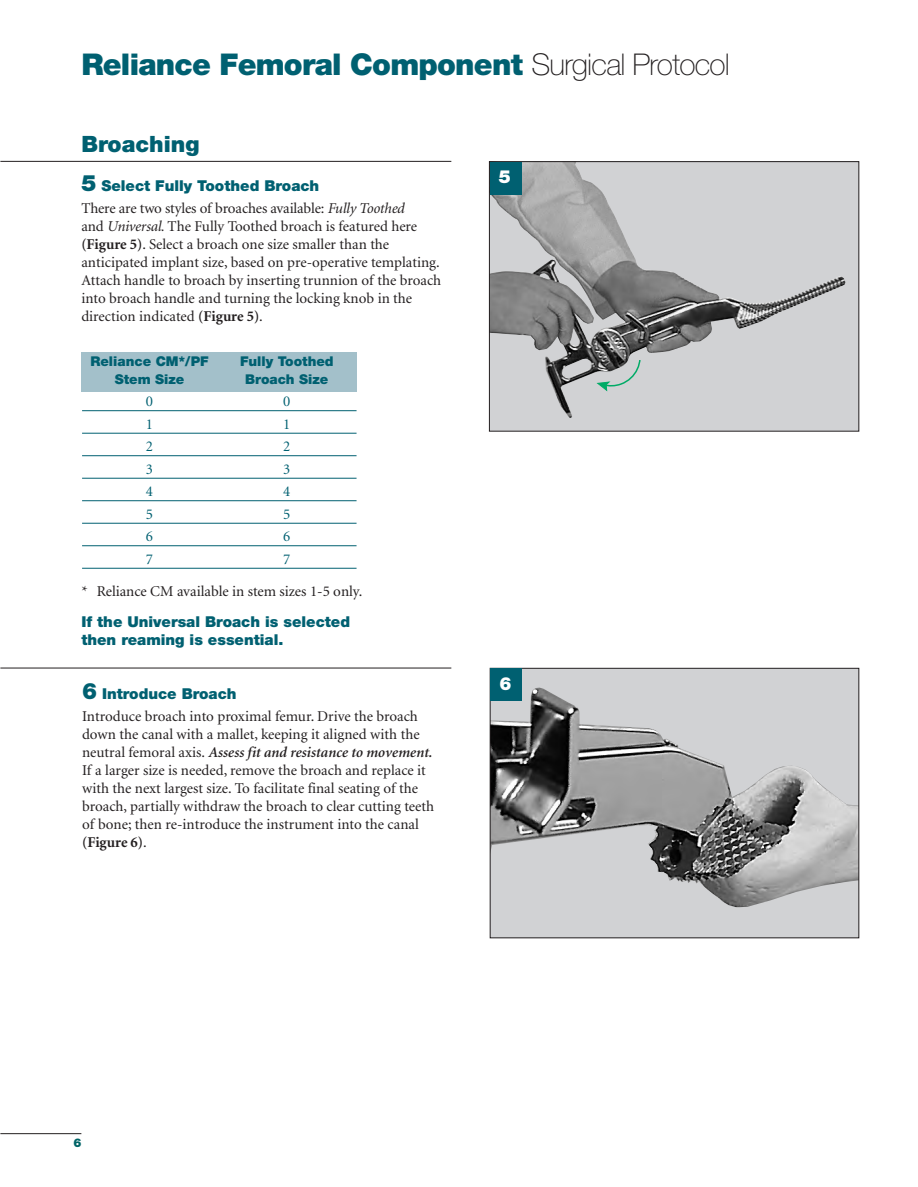
<style>
.page{position:relative;width:918px;height:1187px;background:#fff}
.page>*{position:absolute;margin:0;border:0;box-sizing:border-box;transform-origin:0 0}
.t1{font:900 30px "Helvetica Neue";letter-spacing:-.025em;color:#006071}
.t2{font:900 22.5px "Helvetica Neue";color:#006071}
.t3{font:900 18px "Helvetica Neue";color:#fff}
.t4{font:15px/18px "Minion";color:#231f20}
.t5{font:900 15px/18px "Helvetica Neue";color:#006071}
.t6{font:15px "Minion";color:#006071}
.t7{font:900 13.5px "Helvetica Neue";color:#006071}
.t8{font:900 12px "Helvetica Neue";color:#006467}
.s1{font-weight:100;color:#231f20}
.s2{font-size:22.5px}
.s3{font-style:italic}
.s4{font-weight:700}
.s5{font-weight:600;font-style:italic}
</style>
<div class="page">
<hr style="left:0;top:1133px;width:81px;height:1px;background:#231f20">
<div style="left:81px;top:352px;width:275px;height:39px;background:#a3c0ca"></div>
<hr style="left:82px;top:410px;width:275px;height:1px;background:#006071">
<hr style="left:82px;top:433px;width:275px;height:1px;background:#006071">
<hr style="left:82px;top:455px;width:275px;height:1px;background:#006071">
<hr style="left:82px;top:478px;width:275px;height:1px;background:#006071">
<hr style="left:82px;top:500px;width:275px;height:1px;background:#006071">
<hr style="left:82px;top:523px;width:275px;height:1px;background:#006071">
<hr style="left:82px;top:545px;width:275px;height:1px;background:#006071">
<hr style="left:82px;top:568px;width:275px;height:1px;background:#006071">
<div style="left:490px;top:668px;width:369px;height:270px;background:#d1d2d4"></div>
<img style="left:492px;top:687px;width:365px;height:220px">
<div style="left:490px;top:668px;width:369px;height:270px;border:1px solid #231f20"></div>
<div style="left:489px;top:162px;width:370px;height:269px;background:#d1d2d4"></div>
<img style="left:491px;top:163px;width:355px;height:255px">
<div style="left:489px;top:161px;width:370px;height:270px;border:1px solid #231f20"></div>
<svg style="left:597px;top:360px;width:47px;height:32px"></svg>
<div style="left:490px;top:162px;width:31px;height:33px;background:#006071"></div>
<div style="left:490px;top:668px;width:32px;height:33px;background:#006071"></div>
<hr style="left:0;top:161px;width:451px;height:1px;background:#231f20">
<hr style="left:0;top:668px;width:451px;height:1px;background:#231f20">
<h1 class="t1" style="left:81px;top:53px;width:650px">Reliance Femoral Component <span class="s1">Surgical Protocol</span></h1>
<h2 class="t2" style="left:81px;top:136px;width:120px">Broaching</h2>
<p class="t5" style="left:81px;top:178px;width:239px"><span class="s2">5</span> Select Fully Toothed Broach</p>
<p class="t4" style="left:81px;top:201px;width:361px">There are two styles of broaches available: <span class="s3">Fully Toothed<br></span>and <span class="s3">Universal.</span> The Fully Toothed broach is featured here <span class="s4">(Figure 5)</span>. Select a broach one size smaller than the anticipated implant size, based on pre-operative templating.<br>Attach handle to broach by inserting trunnion of the broach into broach handle and turning the locking knob in the direction indicated <span class="s4">(Figure 5)</span>.</p>
<p class="t7" style="left:90px;top:356px;width:120px">Reliance CM*/PF</p>
<p class="t7" style="left:240px;top:356px;width:95px">Fully Toothed</p>
<p class="t7" style="left:115px;top:374px;width:71px">Stem Size</p>
<p class="t7" style="left:245px;top:374px;width:85px">Broach Size</p>
<p class="t6" style="left:146px;top:395px;width:9px">0</p>
<p class="t6" style="left:283px;top:395px;width:9px">0</p>
<p class="t6" style="left:146px;top:418px;width:9px">1</p>
<p class="t6" style="left:283px;top:418px;width:9px">1</p>
<p class="t6" style="left:146px;top:440px;width:9px">2</p>
<p class="t6" style="left:283px;top:440px;width:9px">2</p>
<p class="t6" style="left:146px;top:463px;width:9px">3</p>
<p class="t6" style="left:283px;top:463px;width:9px">3</p>
<p class="t6" style="left:146px;top:485px;width:9px">4</p>
<p class="t6" style="left:283px;top:485px;width:9px">4</p>
<p class="t6" style="left:146px;top:508px;width:9px">5</p>
<p class="t6" style="left:283px;top:508px;width:9px">5</p>
<p class="t6" style="left:146px;top:530px;width:9px">6</p>
<p class="t6" style="left:283px;top:530px;width:9px">6</p>
<p class="t6" style="left:146px;top:553px;width:9px">7</p>
<p class="t6" style="left:283px;top:553px;width:9px">7</p>
<p class="t4" style="left:81px;top:583px;width:282px">* Reliance CM available in stem sizes 1-5 only.</p>
<p class="t5" style="left:81px;top:613px;width:270px">If the Universal Broach is selected then reaming is essential.</p>
<p class="t5" style="left:82px;top:685px;width:156px"><span class="s2">6</span> Introduce Broach</p>
<p class="t4" style="left:82px;top:708px;width:354px">Introduce broach into proximal femur. Drive the broach down the canal with a mallet, keeping it aligned with the neutral femoral axis. <span class="s5">Assess fit and resistance to movement.<br></span>If a larger size is needed, remove the broach and replace it with the next largest size. To facilitate final seating of the broach, partially withdraw the broach to clear cutting teeth of bone; then re-introduce the instrument into the canal <span class="s4">(Figure 6)</span>.</p>
<p class="t3" style="left:499px;top:170px;width:14px">5</p>
<p class="t3" style="left:499px;top:677px;width:14px">6</p>
<p class="t8" style="left:73px;top:1138px;width:10px">6</p>
</div>
